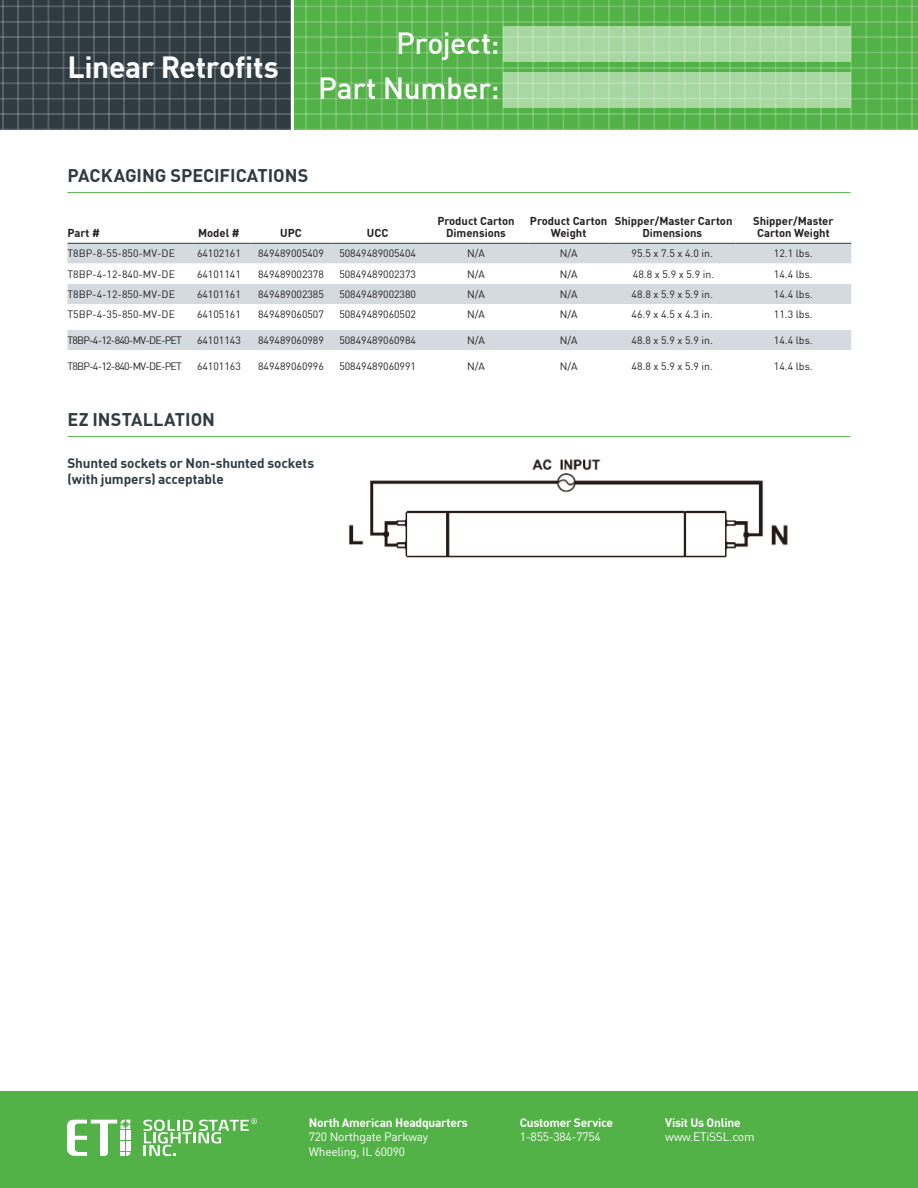
<style>
.page{position:relative;width:918px;height:1188px;background:#fff}
.page>*{position:absolute;margin:0;border:0;box-sizing:border-box;transform-origin:0 0}
.body_-_reg{font:500 30px/45px "DINOT";letter-spacing:-.015em;color:#fff;text-align:right}
.body_-_reg-2{font:700 30px "DINOT";letter-spacing:-.015em;color:#fff}
.body_-_reg-3{font:700 18px "DINOT";color:#2f3b41}
.body_-_reg-4{font:700 13.5px "DINOT";letter-spacing:-.005em;color:#2f3b41}
.body_-_reg-5{font:12px/14.4px "DINOT";letter-spacing:-.02em;color:#fff}
.body_-_reg-6{font:700 12px/14.4px "DINOT";letter-spacing:-.02em;color:#fff}
.table_header{font:700 11.25px/12px "DINOT";color:#231f20;text-align:center}
.table_body{font:10.5px "DINOT";color:#231f20}
.table_body-2{font:10.5px "DINOT";letter-spacing:-.07em;color:#231f20}
.s1{font-weight:400}
.s2{font-weight:700}
</style>
<div class="page">
<div style="left:68px;top:244px;width:783px;height:20px;background:#d4dae0"></div>
<div style="left:68px;top:284px;width:783px;height:20px;background:#d4dae0"></div>
<hr style="left:68px;top:243px;width:125px;height:1px;background:#2f3b41">
<hr style="left:193px;top:243px;width:58px;height:1px;background:#2f3b41">
<hr style="left:251px;top:243px;width:81px;height:1px;background:#2f3b41">
<hr style="left:332px;top:243px;width:92px;height:1px;background:#2f3b41">
<hr style="left:424px;top:243px;width:104px;height:1px;background:#2f3b41">
<hr style="left:528px;top:243px;width:81px;height:1px;background:#2f3b41">
<hr style="left:609px;top:243px;width:126px;height:1px;background:#2f3b41">
<hr style="left:735px;top:243px;width:116px;height:1px;background:#2f3b41">
<div style="left:68px;top:330px;width:783px;height:20px;background:#d4dae0"></div>
<div style="left:0;top:1092px;width:918px;height:96px;background:#53b247"></div>
<svg style="left:67px;top:1120px;width:63px;height:36px"></svg>
<svg style="left:143px;top:1118px;width:114px;height:38px"></svg>
<hr style="left:68px;top:192px;width:782px;height:1px;background:#53b247">
<img style="left:348px;top:459px;width:440px;height:99px">
<hr style="left:68px;top:436px;width:782px;height:1px;background:#53b247">
<svg style="left:0;top:0;width:918px;height:130px;background:#4e884e"></svg>
<div style="left:503px;top:26px;width:347px;height:36px;background:linear-gradient(to right,#acdaa6,#acdaa6)"></div>
<div style="left:503px;top:73px;width:347px;height:35px;background:linear-gradient(to right,#acd9a6,#acdaa6)"></div>
<p class="body_-_reg-2" style="left:68px;top:44px;width:213px">Linear Retrofits</p>
<p class="body_-_reg" style="left:318px;top:18px;width:183px">Project:<br>Part Number:</p>
<p class="body_-_reg-3" style="left:68px;top:162px;width:242px">PACKAGING SPECIFICATIONS</p>
<p class="table_header" style="left:68px;top:225px;width:34px">Part #</p>
<p class="table_header" style="left:198px;top:225px;width:43px">Model #</p>
<p class="table_header" style="left:280px;top:225px;width:23px">UPC</p>
<p class="table_header" style="left:367px;top:225px;width:23px">UCC</p>
<p class="table_header" style="left:437px;top:213px;width:79px">Product Carton<br>Dimensions</p>
<p class="table_header" style="left:530px;top:213px;width:79px">Product Carton<br>Weight</p>
<p class="table_header" style="left:615px;top:213px;width:119px">Shipper/Master Carton<br>Dimensions</p>
<p class="table_header" style="left:753px;top:213px;width:82px">Shipper/Master<br>Carton Weight</p>
<p class="table_body" style="left:68px;top:246px;width:109px">T8BP-8-55-850-MV-DE</p>
<p class="table_body" style="left:197px;top:246px;width:45px">64102161</p>
<p class="table_body" style="left:258px;top:246px;width:67px">849489005409</p>
<p class="table_body" style="left:339px;top:246px;width:78px">50849489005404</p>
<p class="table_body" style="left:467px;top:246px;width:19px">N/A</p>
<p class="table_body" style="left:560px;top:246px;width:19px">N/A</p>
<p class="table_body" style="left:632px;top:246px;width:83px">95.5 x 7.5 x 4.0 in.</p>
<p class="table_body" style="left:774px;top:246px;width:40px">12.1 lbs.</p>
<p class="table_body" style="left:68px;top:266px;width:109px">T8BP-4-12-840-MV-DE</p>
<p class="table_body" style="left:197px;top:266px;width:45px">64101141</p>
<p class="table_body" style="left:258px;top:266px;width:67px">849489002378</p>
<p class="table_body" style="left:339px;top:266px;width:78px">50849489002373</p>
<p class="table_body" style="left:467px;top:266px;width:19px">N/A</p>
<p class="table_body" style="left:560px;top:266px;width:19px">N/A</p>
<p class="table_body" style="left:633px;top:266px;width:83px">48.8 x 5.9 x 5.9 in.</p>
<p class="table_body" style="left:774px;top:266px;width:40px">14.4 lbs.</p>
<p class="table_body" style="left:68px;top:286px;width:109px">T8BP-4-12-850-MV-DE</p>
<p class="table_body" style="left:197px;top:286px;width:45px">64101161</p>
<p class="table_body" style="left:258px;top:286px;width:67px">849489002385</p>
<p class="table_body" style="left:339px;top:286px;width:78px">50849489002380</p>
<p class="table_body" style="left:467px;top:286px;width:19px">N/A</p>
<p class="table_body" style="left:560px;top:286px;width:19px">N/A</p>
<p class="table_body" style="left:632px;top:286px;width:83px">48.8 x 5.9 x 5.9 in.</p>
<p class="table_body" style="left:774px;top:286px;width:40px">14.4 lbs.</p>
<p class="table_body" style="left:68px;top:306px;width:109px">T5BP-4-35-850-MV-DE</p>
<p class="table_body" style="left:197px;top:306px;width:45px">64105161</p>
<p class="table_body" style="left:258px;top:306px;width:67px">849489060507</p>
<p class="table_body" style="left:339px;top:306px;width:78px">50849489060502</p>
<p class="table_body" style="left:467px;top:306px;width:19px">N/A</p>
<p class="table_body" style="left:560px;top:306px;width:19px">N/A</p>
<p class="table_body" style="left:632px;top:306px;width:83px">46.9 x 4.5 x 4.3 in.</p>
<p class="table_body" style="left:774px;top:306px;width:40px">11.3 lbs.</p>
<p class="table_body-2" style="left:68px;top:332px;width:116px">T8BP-4-12-840-MV-DE-PET</p>
<p class="table_body" style="left:197px;top:332px;width:45px">64101143</p>
<p class="table_body" style="left:258px;top:332px;width:67px">849489060989</p>
<p class="table_body" style="left:339px;top:332px;width:78px">50849489060984</p>
<p class="table_body" style="left:467px;top:332px;width:19px">N/A</p>
<p class="table_body" style="left:560px;top:332px;width:19px">N/A</p>
<p class="table_body" style="left:632px;top:332px;width:83px">48.8 x 5.9 x 5.9 in.</p>
<p class="table_body" style="left:774px;top:332px;width:40px">14.4 lbs.</p>
<p class="table_body-2" style="left:68px;top:358px;width:116px">T8BP-4-12-840-MV-DE-PET</p>
<p class="table_body" style="left:197px;top:358px;width:45px">64101163</p>
<p class="table_body" style="left:258px;top:358px;width:67px">849489060996</p>
<p class="table_body" style="left:339px;top:358px;width:78px">50849489060991</p>
<p class="table_body" style="left:467px;top:358px;width:19px">N/A</p>
<p class="table_body" style="left:560px;top:358px;width:19px">N/A</p>
<p class="table_body" style="left:632px;top:358px;width:83px">48.8 x 5.9 x 5.9 in.</p>
<p class="table_body" style="left:774px;top:358px;width:40px">14.4 lbs.</p>
<p class="body_-_reg-3" style="left:68px;top:406px;width:149px">EZ INSTALLATION</p>
<p class="body_-_reg-4" style="left:68px;top:452px;width:248px">Shunted sockets or Non-shunted sockets</p>
<p class="body_-_reg-4" style="left:68px;top:469px;width:158px">(with jumpers) acceptable</p>
<p class="body_-_reg-6" style="left:309px;top:1114px;width:161px">North American Headquarters</p>
<p class="body_-_reg-5" style="left:309px;top:1129px;width:121px">720 Northgate Parkway</p>
<p class="body_-_reg-5" style="left:309px;top:1143px;width:98px">Wheeling, IL 60090</p>
<p class="body_-_reg-6" style="left:520px;top:1114px;width:95px">Customer Service<br><span class="s1">1-855-384-7754</span></p>
<p class="body_-_reg-5" style="left:665px;top:1114px;width:91px"><span class="s2">Visit Us Online </span>www.ETiSSL.com</p>
</div>
